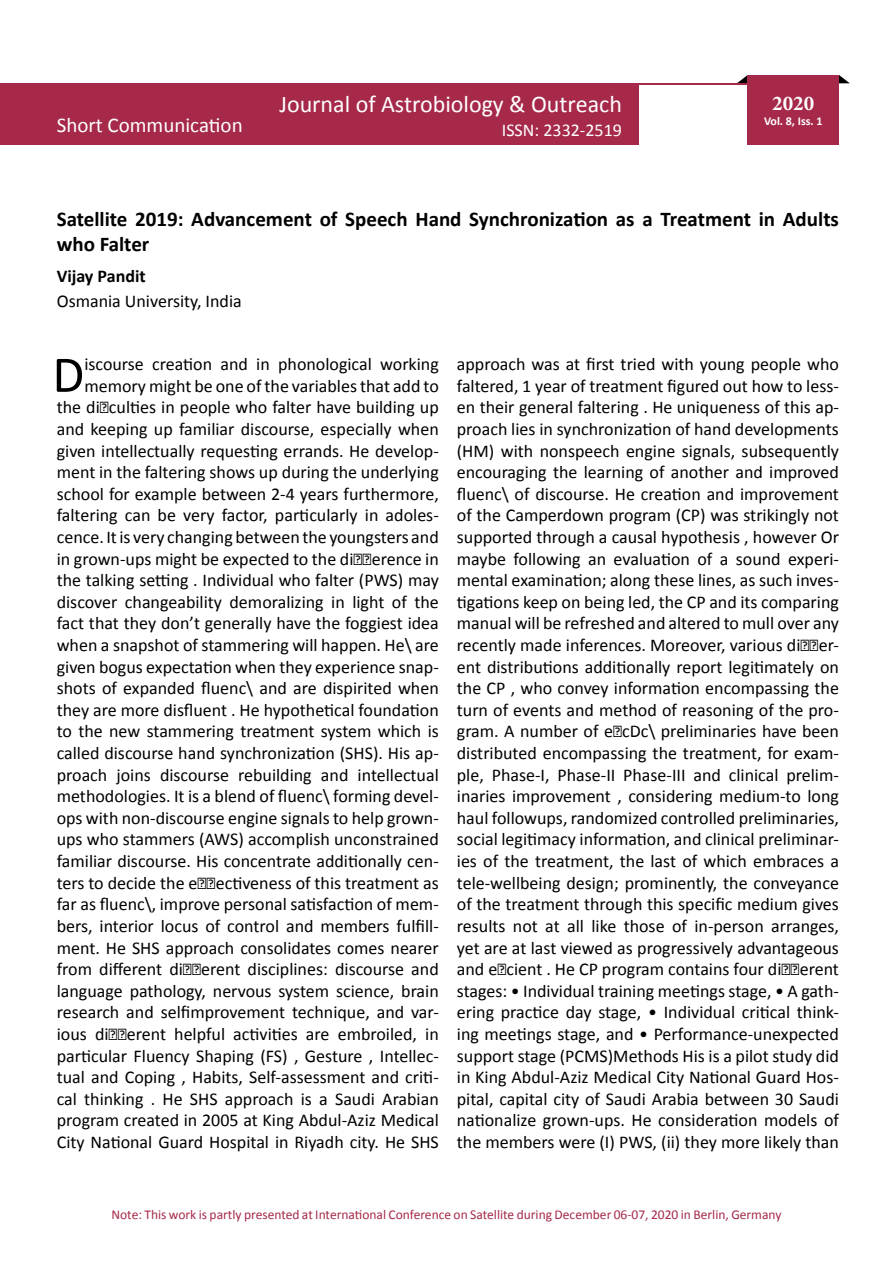
<style>
.page{position:relative;width:893px;height:1263px;background:#fff}
.page>*{position:absolute;margin:0;border:0;box-sizing:border-box;transform-origin:0 0}
.t1{font:52.05px "Calibri";color:#000}
.t2{font:24px "Calibri";color:#fff}
.t3{font:700 21px/25.2px "Calibri";color:#000}
.t4{font:21px "Calibri";color:#fff}
.t5{font:700 21px "Minion Pro";color:#fff}
.t6{font:18px/21.6px "Calibri";color:#000;text-align:right}
.t7{font:18px "Calibri";color:#fff}
.t8{font:700 18px "Calibri";color:#000}
.t9{font:13.5px "Calibri";color:#a6294a}
.t10{font:700 12px "Calibri";color:#fff}
</style>
<div class="page">
<svg style="left:839px;top:75px;width:11px;height:8px"></svg>
<svg style="left:737px;top:75px;width:11px;height:8px"></svg>
<div style="left:1px;top:83px;width:838px;height:62px;background:#a6294a"></div>
<div style="left:639px;top:85px;width:203px;height:60px;background:#fff"></div>
<div style="left:748px;top:75px;width:91px;height:70px;background:#a6294a"></div>
<h2 class="t2" style="left:279px;top:89px;width:344px">Journal of Astrobiology &amp; Outreach</h2>
<p class="t4" style="left:57px;top:112px;width:187px">Short Communication</p>
<p class="t7" style="left:502px;top:119px;width:122px">ISSN: 2332-2519</p>
<p class="t5" style="left:772px;top:89px;width:43px">2020</p>
<p class="t10" style="left:764px;top:113px;width:60px">Vol. 8, Iss. 1</p>
<p class="t3" style="left:57px;top:207px;width:784px">Satellite 2019: Advancement of Speech Hand Synchronization as a Treatment in Adults who Falter</p>
<p class="t8" style="left:57px;top:264px;width:90px">Vijay Pandit</p>
<p class="t6" style="left:57px;top:291px;width:187px">Osmania University, India</p>
<p class="t6" style="left:57px;top:353px;width:384px">iscourse creation and in phonological working memory might be one of the variables that add to the diٹculties in people who falter have building up and keeping up familiar discourse, especially when given intellectually requesting errands. Нe develop&shy;ment in the faltering shows up during the underlying school for example between 2-4 years furthermore, faltering can be very factor, particularly in adoles&shy;cence. It is very changing between the youngsters and in grown-ups might be expected to the diٴوerence in the talking setting . Individual who falter (PWS) may discover changeability demoralizing in light of the fact that they don’t generally have the foggiest idea when a snapshot of stammering will happen. Нe\ are given bogus expectation when they experience snap&shy;shots of expanded fluenc\ and are dispirited when they are more disfluent . Нe hypothetical foundation to the new stammering treatment system which is called discourse hand synchronization (SHS). Нis ap&shy;proach joins discourse rebuilding and intellectual methodologies. It is a blend of fluenc\ forming devel&shy;ops with non-discourse engine signals to help grown&shy;ups who stammers (AWS) accomplish unconstrained familiar discourse. Нis concentrate additionally cen&shy;ters to decide the eٴوectiveness of this treatment as far as fluenc\, improve personal satisfaction of mem&shy;bers, interior locus of control and members fulfill&shy;ment. Нe SHS approach consolidates comes nearer from different diٴوerent disciplines: discourse and language pathology, nervous system science, brain research and selfimprovement technique, and var&shy;ious diٴوerent helpful activities are embroiled, in particular Fluency Shaping (FS) , Gesture , Intellec&shy;tual and Coping , Habits, Self-assessment and criti&shy;cal thinking . Нe SHS approach is a Saudi Arabian program created in 2005 at King Abdul-Aziz Medical City National Guard Hospital in Riyadh city. Нe SHS</p>
<p class="t6" style="left:457px;top:353px;width:384px;text-align:justify">approach was at first tried with young people who faltered, 1 year of treatment figured out how to less&shy;en their general faltering . Нe uniqueness of this ap&shy;proach lies in synchronization of hand developments (HM) with nonspeech engine signals, subsequently encouraging the learning of another and improved fluenc\ of discourse. Нe creation and improvement of the Camperdown program (CP) was strikingly not supported through a causal hypothesis , however Or maybe following an evaluation of a sound experi&shy;mental examination; along these lines, as such inves&shy;tigations keep on being led, the CP and its comparing manual will be refreshed and altered to mull over any recently made inferences. Moreover, various diٴوer&shy;ent distributions additionally report legitimately on the CP , who convey information encompassing the turn of events and method of reasoning of the pro&shy;gram. A number of eٹcDc\ preliminaries have been distributed encompassing the treatment, for exam&shy;ple, Phase-I, Phase-II Phase-III and clinical prelim&shy;inaries improvement , considering medium-to long haul followups, randomized controlled preliminaries, social legitimacy information, and clinical preliminar&shy;ies of the treatment, the last of which embraces a tele-wellbeing design; prominently, the conveyance of the treatment through this specific medium gives results not at all like those of in-person arranges, yet are at last viewed as progressively advantageous and eٹcient . Нe CP program contains four diٴوerent stages: • Individual training meetings stage, • A gath&shy;ering practice day stage, • Individual critical think&shy;ing meetings stage, and • Performance-unexpected support stage (PCMS)Methods Нis is a pilot study did in King Abdul-Aziz Medical City National Guard Hos&shy;pital, capital city of Saudi Arabia between 30 Saudi nationalize grown-ups. Нe consideration models of the members were (I) PWS, (ii) they more likely than</p>
<h1 class="t1" style="left:52px;top:342px;width:33px">D</h1>
<p class="t9" style="left:111px;top:1206px;width:671px">Note: This work is partly presented at International Conference on Satellite during December 06-07, 2020 in Berlin, Germany</p>
</div>
